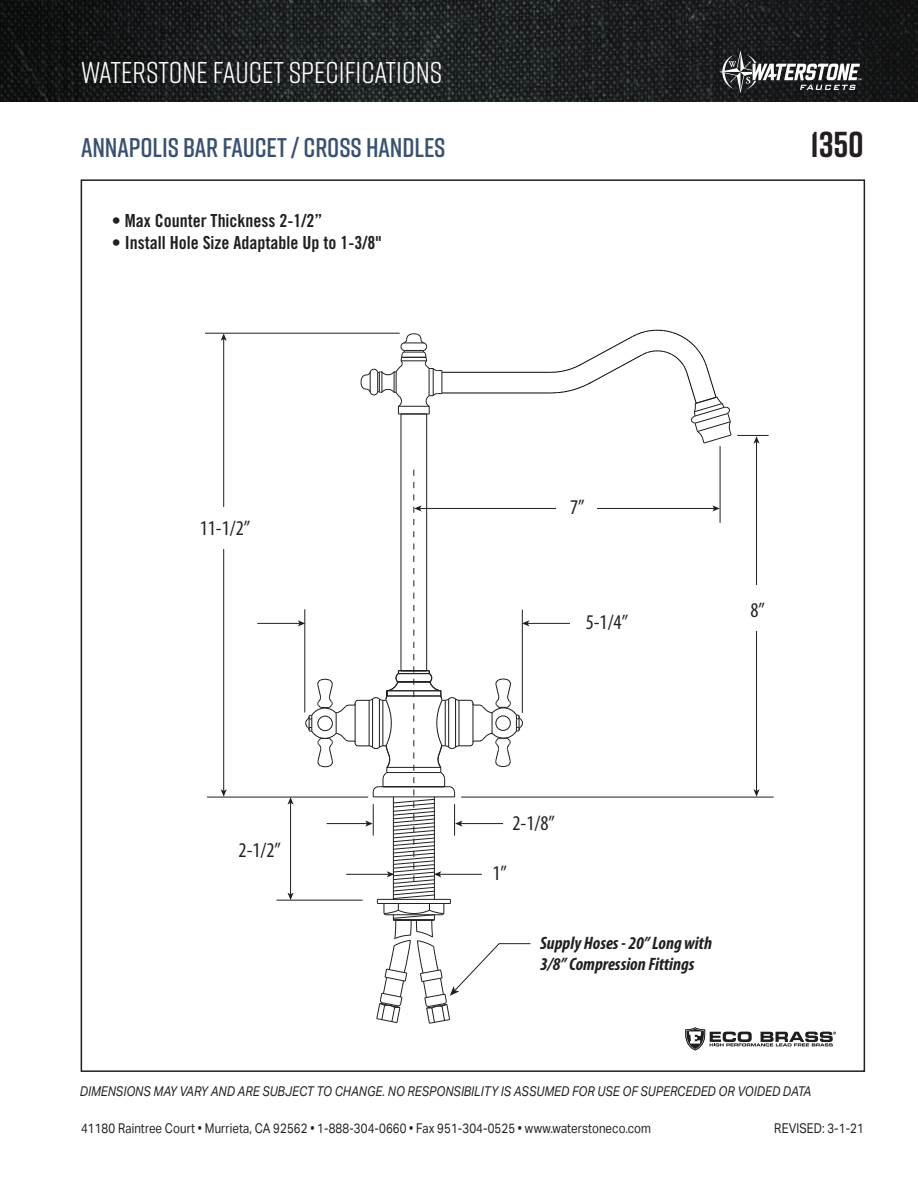
<style>
.page{position:relative;width:918px;height:1188px;background:#fff}
.page>*{position:absolute;margin:0;border:0;box-sizing:border-box;transform-origin:0 0}
.t1{font:700 36px "Rift";color:#231f20}
.t2{font:30px "Rift";color:#fff}
.t3{font:600 27px "Rift";letter-spacing:-.005em;color:#395170}
.t4{font:condensed 21px "Myriad Pro";color:#231f20}
.t5{font:18px "Trade Gothic Bold Cond Twenty";color:#231f20}
.t6{font:italic 700 condensed 18px/21.6px "Myriad Pro";color:#231f20}
.t7{font:13.5px "Aktiv Grotesk";letter-spacing:.01em;color:#231f20;scale:.85 1}
.t8{font:italic 13.5px "Aktiv Grotesk";letter-spacing:.01em;color:#231f20;scale:.85 1}
</style>
<div class="page">
<img style="left:0;top:0;width:918px;height:101px">
<svg style="left:719px;top:51px;width:142px;height:42px"></svg>
<svg style="left:685px;top:1027px;width:151px;height:23px"></svg>
<hr style="left:401px;top:414px;width:1px;height:257px;background:#231f20">
<hr style="left:426px;top:414px;width:1px;height:257px;background:#231f20">
<svg style="left:360px;top:333px;width:83px;height:82px"></svg>
<hr style="left:720px;top:446px;width:1px;height:77px;background:#231f20">
<hr style="left:737px;top:435px;width:32px;height:1px;background:#231f20">
<hr style="left:205px;top:333px;width:195px;height:1px;background:#231f20">
<hr style="left:461px;top:797px;width:313px;height:1px;background:#231f20">
<hr style="left:207px;top:797px;width:161px;height:1px;background:#231f20">
<hr style="left:276px;top:900px;width:87px;height:1px;background:#231f20">
<hr style="left:223px;top:339px;width:1px;height:452px;background:#231f20">
<svg style="left:221px;top:333px;width:6px;height:8px"></svg>
<svg style="left:221px;top:789px;width:6px;height:8px"></svg>
<hr style="left:419px;top:508px;width:296px;height:1px;background:#231f20">
<svg style="left:712px;top:505px;width:8px;height:7px"></svg>
<div style="left:211px;top:507px;width:28px;height:42px;background:#fff"></div>
<hr style="left:756px;top:442px;width:1px;height:349px;background:#231f20">
<svg style="left:753px;top:436px;width:7px;height:8px"></svg>
<svg style="left:753px;top:789px;width:7px;height:8px"></svg>
<div style="left:744px;top:586px;width:28px;height:45px;background:#fff"></div>
<div style="left:556px;top:488px;width:40px;height:38px;background:#fff"></div>
<hr style="left:257px;top:623px;width:43px;height:1px;background:#231f20">
<hr style="left:527px;top:623px;width:43px;height:1px;background:#231f20">
<svg style="left:288px;top:468px;width:243px;height:556px"></svg>
<hr style="left:442px;top:393px;width:109px;height:1px;background:#050504">
<hr style="left:442px;top:372px;width:109px;height:1px;background:#050504">
<svg style="left:551px;top:330px;width:181px;height:114px"></svg>
<h2 class="t2" style="left:81px;top:51px;width:363px">WATERSTONE FAUCET SPECIFICATIONS</h2>
<p class="t3" style="left:81px;top:128px;width:366px">ANNAPOLIS BAR FAUCET / CROSS HANDLES</p>
<p class="t1" style="left:811px;top:119px;width:55px">1350</p>
<p class="t5" style="left:112px;top:210px;width:212px">• Max Counter Thickness 2-1/2”</p>
<p class="t5" style="left:112px;top:232px;width:271px">• Install Hole Size Adaptable Up to 1-3/8"</p>
<p class="t4" style="left:200px;top:516px;width:52px">11-1/2”</p>
<p class="t4" style="left:239px;top:838px;width:44px">2-1/2”</p>
<p class="t4" style="left:570px;top:495px;width:16px">7”</p>
<p class="t4" style="left:586px;top:610px;width:44px">5-1/4”</p>
<p class="t4" style="left:751px;top:597px;width:16px">8”</p>
<p class="t4" style="left:512px;top:810px;width:44px">2-1/8”</p>
<p class="t4" style="left:493px;top:860px;width:16px">1”</p>
<p class="t6" style="left:540px;top:932px;width:173px">Supply Hoses - 20” Long with<br>3/8” Compression Fittings</p>
<p class="t8" style="left:80px;top:1083px;width:862px">DIMENSIONS MAY VARY AND ARE SUBJECT TO CHANGE. NO RESPONSIBILITY IS ASSUMED FOR USE OF SUPERCEDED OR VOIDED DATA</p>
<p class="t7" style="left:81px;top:1120px;width:672px">41180 Raintree Court • Murrieta, CA 92562 • 1-888-304-0660 • Fax 951-304-0525 • www.waterstoneco.com</p>
<p class="t7" style="left:774px;top:1121px;width:107px">REVISED: 3-1-21</p>
</div>
